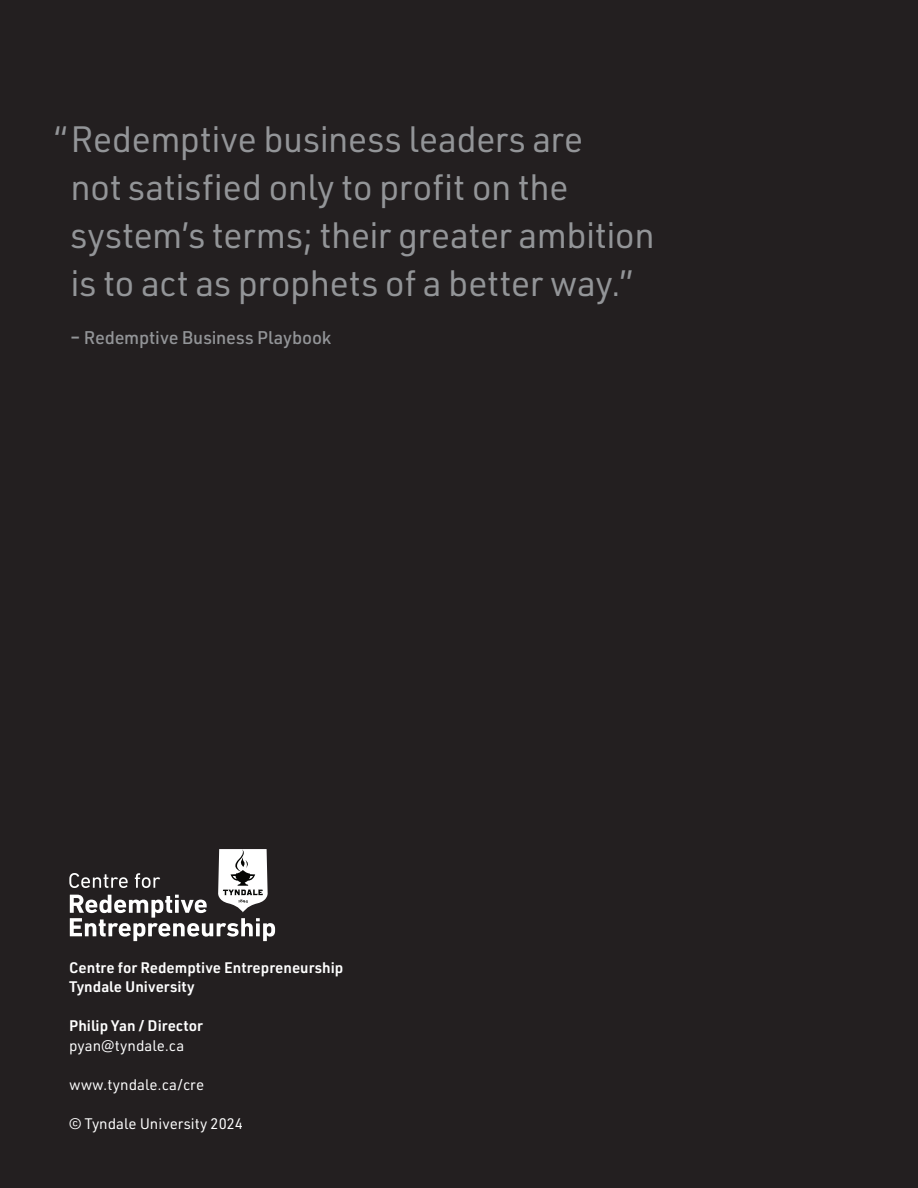
<style>
.page{position:relative;width:918px;height:1188px;background:#231f20}
.page>*{position:absolute;margin:0;border:0;box-sizing:border-box;transform-origin:0 0}
.t1{font:36px/48px "URWDIN";letter-spacing:-.015em;color:#939598}
.t2{font:500 18px "URWDIN";letter-spacing:-.01em;color:#939598}
.t3{font:600 15px "URWDIN";color:#fff}
.t4{font:15px "URWDIN";color:#fff}
.s1{font-weight:600}
</style>
<div class="page">
<svg style="left:69px;top:849px;width:206px;height:92px"></svg>
<p class="t1" style="left:70px;top:114px;width:586px;text-indent:-16px">“Redemptive business leaders are<br>not satisfied only to profit on the system’s terms; their greater ambition is to act as prophets of a better way.”</p>
<p class="t2" style="left:71px;top:325px;width:262px"><span class="s1">–</span> Redemptive Business Playbook</p>
<p class="t3" style="left:69px;top:957px;width:276px">Centre for Redemptive Entrepreneurship</p>
<p class="t3" style="left:69px;top:977px;width:127px">Tyndale University</p>
<p class="t3" style="left:69px;top:1016px;width:136px">Philip Yan / Director</p>
<p class="t4" style="left:69px;top:1036px;width:117px">pyan@tyndale.ca</p>
<p class="t4" style="left:69px;top:1075px;width:137px">www.tyndale.ca/cre</p>
<p class="t4" style="left:69px;top:1114px;width:175px">© Tyndale University 2024</p>
</div>
